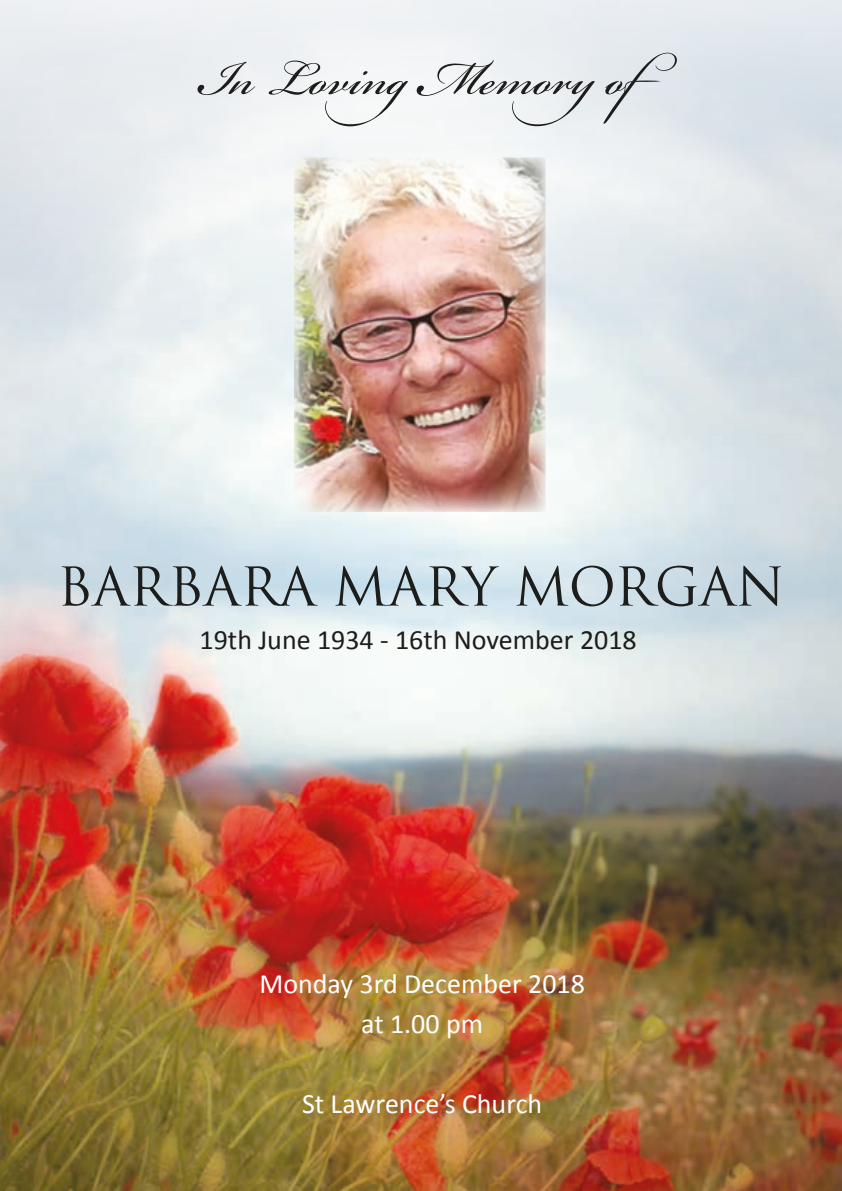
<style>
.page{position:relative;width:842px;height:1191px;background:#fff}
.page>*{position:absolute;margin:0;border:0;box-sizing:border-box;transform-origin:0 0}
.t1{font:74px "Bickham Script Pro";color:#1d1d1b}
.t2{font:52px "Trajan Pro";color:#1d1d1b}
.t3{font:28px/40px "Calibri";color:#fff;text-align:center}
.t4{font:28px "Calibri";color:#1d1d1b}
</style>
<div class="page">
<img style="left:0;top:0;width:842px;height:1191px">
<img style="left:295px;top:158px;width:250px;height:353px">
<div style="left:292px;top:155px;width:256px;height:359px;border:2px solid #fff"></div>
<h1 class="t1" style="left:199px;top:25px;width:500px">In LovingMemoryof</h1>
<h2 class="t2" style="left:57px;top:553px;width:729px">BARBARA MARY MORGAN</h2>
<p class="t4" style="left:200px;top:622px;width:439px">19th June 1934 - 16th November 2018</p>
<p class="t3" style="left:259px;top:963px;width:327px">Monday 3rd December 2018 at 1.00 pm</p>
<p class="t3" style="left:302px;top:1083px;width:242px">St Lawrence’s Church</p>
</div>
